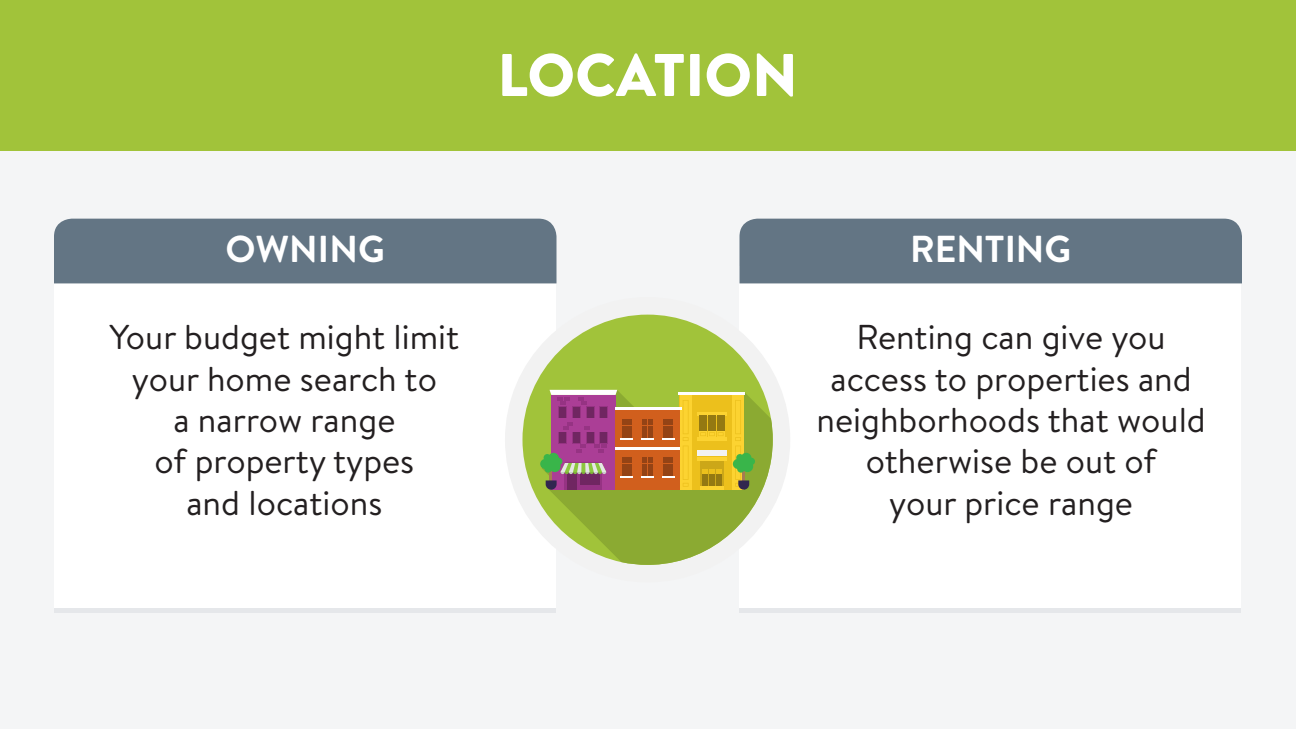
<style>
.page{position:relative;width:1296px;height:729px;background:#f4f5f6}
.page>*{position:absolute;margin:0;border:0;box-sizing:border-box;transform-origin:0 0}
.t1{font:900 60px "Brandon Text";color:#fff}
.t2{font:700 37.5px "Brandon Text";color:#fff}
.t3{font:34.5px/41.4px "Brandon Text";color:#231f20;text-align:center}
</style>
<div class="page">
<div style="left:54px;top:608px;width:502px;height:5px;background:#e5e7ea"></div>
<div style="left:54px;top:267px;width:502px;height:341px;background:#fff"></div>
<div style="left:740px;top:608px;width:501px;height:5px;background:#e5e7ea"></div>
<div style="left:740px;top:267px;width:501px;height:341px;background:#fff"></div>
<div style="left:54px;top:219px;width:502px;height:64px;background:#637584"></div>
<div style="left:740px;top:219px;width:502px;height:64px;background:#637584"></div>
<div style="left:505px;top:297px;width:285px;height:285px;background:#f2f2f2;border-radius:50%"></div>
<svg style="left:522px;top:315px;width:241px;height:192px;fill:#a1c33a"></svg>
<svg style="left:542px;top:390px;width:231px;height:175px;fill:#8baa32"></svg>
<div style="left:551px;top:395px;width:65px;height:95px;background:#ab3e96"></div>
<div style="left:680px;top:395px;width:64px;height:95px;background:#ecc01c"></div>
<div style="left:680px;top:395px;width:11px;height:95px;background:#fcd331"></div>
<div style="left:732px;top:395px;width:12px;height:95px;background:#fcd331"></div>
<svg style="left:550px;top:390px;width:67px;height:15px"></svg>
<svg style="left:594px;top:445px;width:13px;height:7px"></svg>
<svg style="left:576px;top:445px;width:10px;height:7px"></svg>
<svg style="left:563px;top:422px;width:10px;height:7px"></svg>
<svg style="left:584px;top:426px;width:6px;height:3px"></svg>
<div style="left:616px;top:407px;width:64px;height:83px;background:#d15f1d"></div>
<hr style="left:616px;top:407px;width:66px;height:3px;background:#fff">
<hr style="left:679px;top:392px;width:66px;height:3px;background:#fff">
<hr style="left:616px;top:447px;width:64px;height:3px;background:#fff">
<svg style="left:621px;top:420px;width:12px;height:20px"></svg>
<svg style="left:641px;top:420px;width:13px;height:20px"></svg>
<svg style="left:662px;top:420px;width:12px;height:20px"></svg>
<svg style="left:621px;top:458px;width:12px;height:20px"></svg>
<svg style="left:641px;top:458px;width:13px;height:20px"></svg>
<svg style="left:662px;top:458px;width:12px;height:20px"></svg>
<svg style="left:683px;top:400px;width:6px;height:87px"></svg>
<svg style="left:558px;top:432px;width:9px;height:12px"></svg>
<div style="left:559px;top:433px;width:7px;height:10px;background:#702661"></div>
<svg style="left:572px;top:432px;width:9px;height:12px"></svg>
<div style="left:573px;top:433px;width:7px;height:10px;background:#702661"></div>
<svg style="left:586px;top:432px;width:9px;height:12px"></svg>
<div style="left:587px;top:433px;width:7px;height:10px;background:#702661"></div>
<svg style="left:600px;top:432px;width:8px;height:12px"></svg>
<div style="left:600px;top:433px;width:7px;height:10px;background:#702661"></div>
<svg style="left:558px;top:406px;width:9px;height:12px"></svg>
<div style="left:559px;top:407px;width:7px;height:10px;background:#702661"></div>
<svg style="left:572px;top:406px;width:9px;height:12px"></svg>
<div style="left:573px;top:407px;width:7px;height:10px;background:#702661"></div>
<svg style="left:586px;top:406px;width:9px;height:12px"></svg>
<div style="left:587px;top:407px;width:7px;height:10px;background:#702661"></div>
<svg style="left:600px;top:406px;width:8px;height:12px"></svg>
<div style="left:600px;top:407px;width:7px;height:10px;background:#702661"></div>
<div style="left:697px;top:450px;width:30px;height:6px;background:#f2f2f2"></div>
<div style="left:700px;top:458px;width:24px;height:32px;background:#cca718"></div>
<div style="left:702px;top:469px;width:6px;height:20px;background:#947912"></div>
<div style="left:709px;top:469px;width:6px;height:20px;background:#947912"></div>
<div style="left:716px;top:469px;width:6px;height:20px;background:#947912"></div>
<hr style="left:700px;top:486px;width:24px;height:4px;background:#fcd331">
<svg style="left:702px;top:469px;width:20px;height:5px"></svg>
<hr style="left:697px;top:458px;width:30px;height:3px;background:#fcd331">
<hr style="left:697px;top:437px;width:30px;height:4px;background:#fcd331">
<hr style="left:697px;top:412px;width:30px;height:3px;background:#fcd331">
<div style="left:708px;top:415px;width:8px;height:22px;background:#947912"></div>
<div style="left:717px;top:415px;width:7px;height:22px;background:#947912"></div>
<div style="left:699px;top:415px;width:8px;height:22px;background:#947912"></div>
<div style="left:699px;top:431px;width:8px;height:10px;background:#fcd331"></div>
<div style="left:708px;top:431px;width:8px;height:10px;background:#fcd331"></div>
<div style="left:717px;top:431px;width:8px;height:10px;background:#fcd331"></div>
<svg style="left:700px;top:432px;width:24px;height:4px"></svg>
<div style="left:544px;top:454px;width:7px;height:7px;background:#39b54a;border-radius:50%"></div>
<div style="left:555px;top:458px;width:7px;height:7px;background:#39b54a;border-radius:50%"></div>
<div style="left:547px;top:458px;width:7px;height:8px;background:#39b54a;border-radius:50%"></div>
<div style="left:545px;top:465px;width:7px;height:8px;background:#39b54a;border-radius:50%"></div>
<div style="left:540px;top:459px;width:10px;height:10px;background:#39b54a;border-radius:50%"></div>
<div style="left:548px;top:453px;width:11px;height:10px;background:#39b54a;border-radius:50%"></div>
<div style="left:748px;top:458px;width:7px;height:7px;background:#39b54a;border-radius:50%"></div>
<svg style="left:733px;top:459px;width:10px;height:10px"></svg>
<div style="left:742px;top:461px;width:11px;height:11px;background:#39b54a;border-radius:50%"></div>
<div style="left:741px;top:453px;width:11px;height:10px;background:#39b54a;border-radius:50%"></div>
<svg style="left:735px;top:400px;width:14px;height:90px"></svg>
<svg style="left:546px;top:463px;width:60px;height:27px"></svg>
<hr style="left:565px;top:462px;width:37px;height:1px;background:#963383">
<div style="left:0;top:0;width:1296px;height:150px;background:#a1c33a"></div>
<h1 class="t1" style="left:498px;top:33px;width:302px">LOCATION</h1>
<p class="t2" style="left:225px;top:223px;width:161px">OWNING</p>
<p class="t2" style="left:910px;top:223px;width:163px">RENTING</p>
<p class="t3" style="left:110px;top:315px;width:351px">Your budget might limit your home search to<br>a narrow range<br>of property types<br>and locations</p>
<p class="t3" style="left:816px;top:315px;width:391px">Renting can give you access to properties and neighborhoods that would otherwise be out of<br>your price range</p>
</div>
